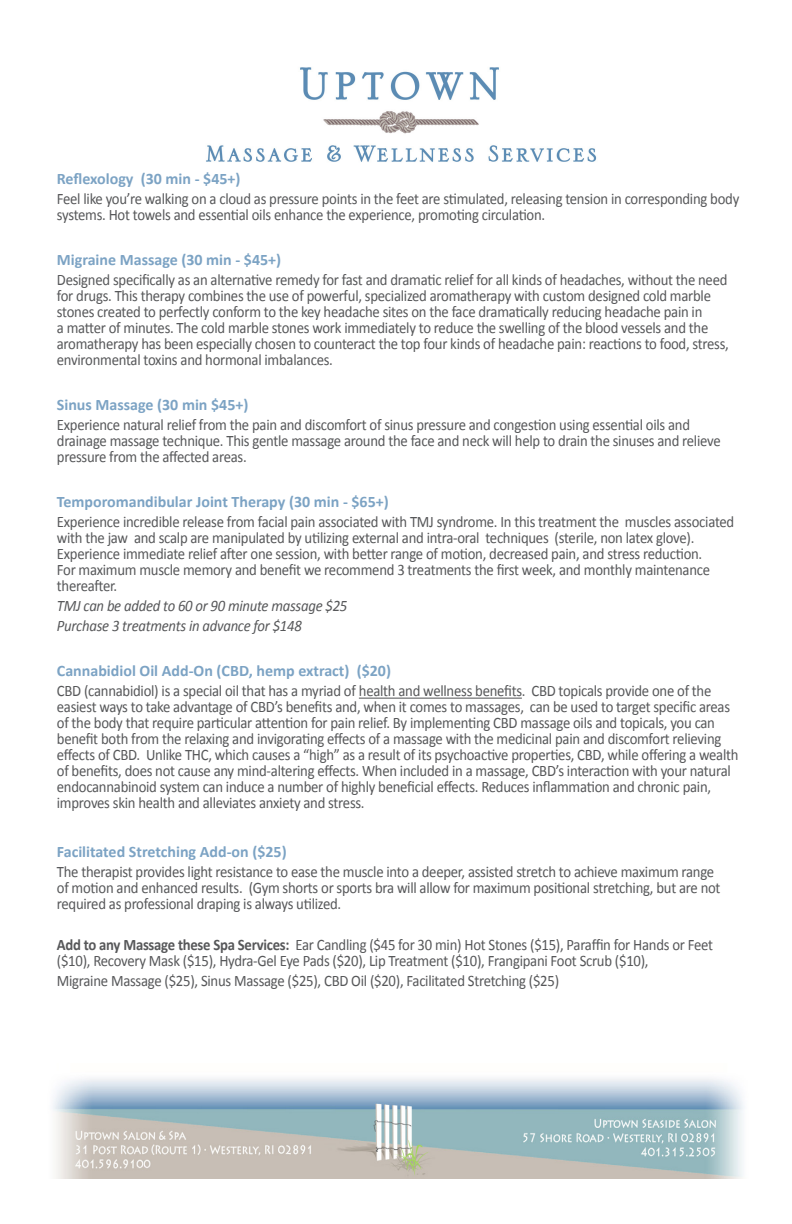
<style>
.page{position:relative;width:792px;height:1224px;background:#fff}
.page>*{position:absolute;margin:0;border:0;box-sizing:border-box;transform-origin:0 0}
.Massage_condensed_te{font:16px/16px "Calibri";letter-spacing:-.02em;color:#57585a;scale:.92 1}
.Header_Bold_Blue{font:700 16px "Calibri";color:#7ca3c4}
.Massage_condensed_te-2{font:italic 16px "Calibri";letter-spacing:-.02em;color:#57585a;scale:.92 1}
.s1{font-weight:700}
</style>
<div class="page">
<img style="left:53px;top:1078px;width:691px;height:101px">
<img style="left:206px;top:67px;width:391px;height:95px">
<hr style="left:359px;top:698px;width:163px;height:1px;background:#57585a">
<p class="Header_Bold_Blue" style="left:57px;top:168px;width:185px">Reflexology (30 min - $45+)</p>
<p class="Massage_condensed_te" style="left:57px;top:191px;width:743px">Feel like you’re walking on a cloud as pressure points in the feet are stimulated, releasing tension in corresponding body systems. Hot towels and essential oils enhance the experience, promoting circulation.</p>
<p class="Header_Bold_Blue" style="left:57px;top:249px;width:226px">Migraine Massage (30 min - $45+)</p>
<p class="Massage_condensed_te" style="left:57px;top:272px;width:732px">Designed specifically as an alternative remedy for fast and dramatic relief for all kinds of headaches, without the need for drugs. This therapy combines the use of powerful, specialized aromatherapy with custom designed cold marble stones created to perfectly conform to the key headache sites on the face dramatically reducing headache pain in<br>a matter of minutes. The cold marble stones work immediately to reduce the swelling of the blood vessels and the aromatherapy has been especially chosen to counteract the top four kinds of headache pain: reactions to food, stress, environmental toxins and hormonal imbalances.</p>
<p class="Header_Bold_Blue" style="left:57px;top:394px;width:193px">Sinus Massage (30 min $45+)</p>
<p class="Massage_condensed_te" style="left:57px;top:417px;width:723px">Experience natural relief from the pain and discomfort of sinus pressure and congestion using essential oils and drainage massage technique. This gentle massage around the face and neck will help to drain the sinuses and relieve pressure from the affected areas.</p>
<p class="Header_Bold_Blue" style="left:57px;top:491px;width:333px">Temporomandibular Joint Therapy (30 min - $65+)</p>
<p class="Massage_condensed_te" style="left:57px;top:514px;width:738px">Experience incredible release from facial pain associated with TMJ syndrome. In this treatment the muscles associated with the jaw and scalp are manipulated by utilizing external and intra-oral techniques (sterile, non latex glove).<br>Experience immediate relief after one session, with better range of motion, decreased pain, and stress reduction.<br>For maximum muscle memory and benefit we recommend 3 treatments the first week, and monthly maintenance thereafter.</p>
<p class="Massage_condensed_te-2" style="left:57px;top:595px;width:317px">TMJ can be added to 60 or 90 minute massage $25</p>
<p class="Massage_condensed_te-2" style="left:57px;top:615px;width:268px">Purchase 3 treatments in advance for $148</p>
<p class="Header_Bold_Blue" style="left:57px;top:660px;width:336px">Cannabidiol Oil Add-On (CBD, hemp extract) ($20)</p>
<p class="Massage_condensed_te" style="left:57px;top:683px;width:742px">CBD (cannabidiol) is a special oil that has a myriad of health and wellness benefits. CBD topicals provide one of the easiest ways to take advantage of CBD’s benefits and, when it comes to massages, can be used to target specific areas of the body that require particular attention for pain relief. By implementing CBD massage oils and topicals, you can benefit both from the relaxing and invigorating effects of a massage with the medicinal pain and discomfort relieving effects of CBD. Unlike THC, which causes a “high” as a result of its psychoactive properties, CBD, while offering a wealth of benefits, does not cause any mind-altering effects. When included in a massage, CBD’s interaction with your natural endocannabinoid system can induce a number of highly beneficial effects. Reduces inflammation and chronic pain, improves skin health and alleviates anxiety and stress.</p>
<p class="Header_Bold_Blue" style="left:57px;top:841px;width:231px">Facilitated Stretching Add-on ($25)</p>
<p class="Massage_condensed_te" style="left:57px;top:864px;width:723px">The therapist provides light resistance to ease the muscle into a deeper, assisted stretch to achieve maximum range of motion and enhanced results. (Gym shorts or sports bra will allow for maximum positional stretching, but are not required as professional draping is always utilized.</p>
<p class="Massage_condensed_te" style="left:57px;top:936px;width:715px"><span class="s1">Add to any Massage these Spa Services:</span> Ear Candling ($45 for 30 min) Hot Stones ($15), Paraffin for Hands or Feet ($10), Recovery Mask ($15), Hydra-Gel Eye Pads ($20), Lip Treatment ($10), Frangipani Foot Scrub ($10),</p>
<p class="Massage_condensed_te" style="left:57px;top:973px;width:547px">Migraine Massage ($25), Sinus Massage ($25), CBD Oil ($20), Facilitated Stretching ($25)</p>
</div>
